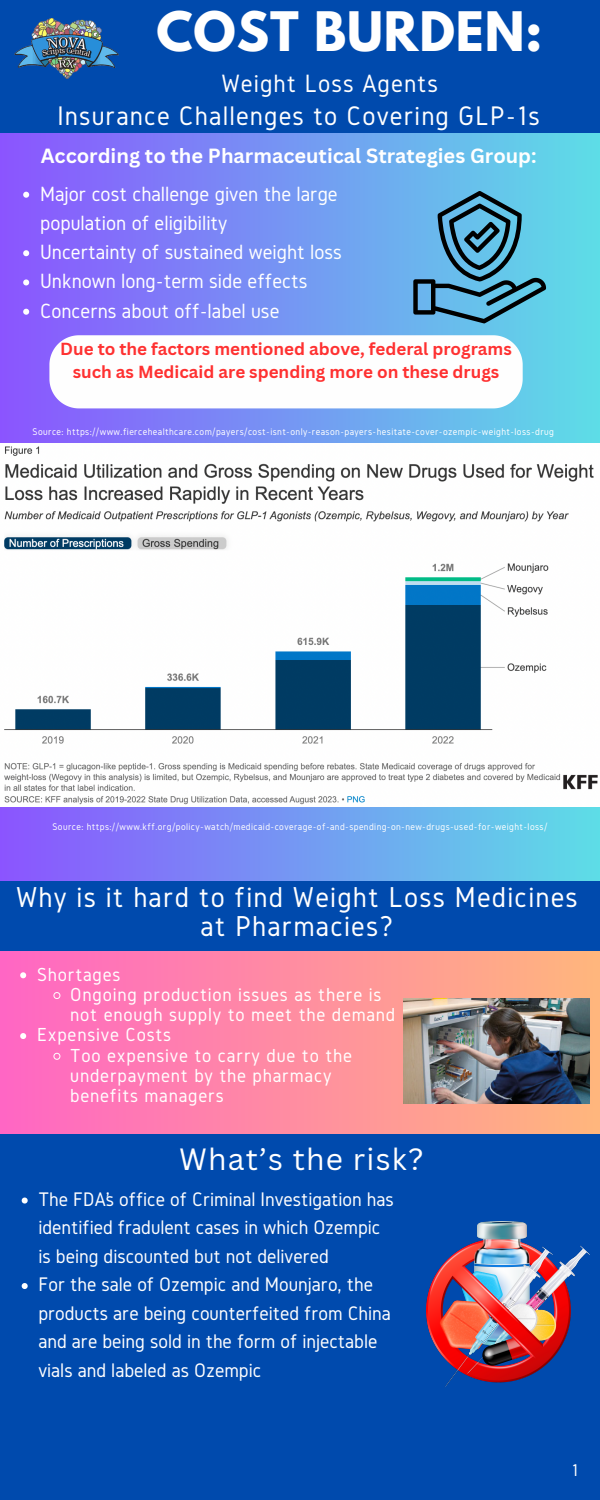
<style>
.page{position:relative;width:600px;height:1500px;background:#004aad}
.page>*{position:absolute;margin:0;border:0;box-sizing:border-box;transform-origin:0 0}
.t1{font:700 48.2px "League Spartan";letter-spacing:.02em;color:#fff}
.t2{font:29.9px/29.2px "Gidole";letter-spacing:.04em;color:#fff;text-align:center}
.t3{font:29.9px "Canva Sans";letter-spacing:.04em;color:#fff}
.t4{font:27.9px "Gidole";letter-spacing:.04em;color:#fff}
.t5{font:26px "Gidole";letter-spacing:.04em;color:#fff}
.t6{font:21.4px/29.2px "Gidole";color:#fff}
.t7{font:20.4px/28.5px "Gidole";color:#fff}
.t8{font:700 20px "Canva Sans";color:#fff}
.t9{font:19.6px/20.2px "Gidole";letter-spacing:.04em;color:#fff}
.t10{font:17.6px "Gidole";color:#fefefe}
.t11{font:700 17px/23.2px "Canva Sans";color:#ff3131;text-align:center}
.t12{font:10px "Gidole";letter-spacing:.04em;color:#fff}
</style>
<div class="page">
<div style="left:0;top:133px;width:600px;height:747px;background:linear-gradient(to right,#8c55ff,#5fdee7)"></div>
<svg style="left:413px;top:191px;width:133px;height:132px;background:#4f96b6"></svg>
<img style="left:0;top:444px;width:600px;height:362px">
<div style="left:0;top:952px;width:600px;height:182px;background:linear-gradient(to right,#ff66c4,#ffb67d)"></div>
<img style="left:403px;top:998px;width:186px;height:106px">
<img style="left:426px;top:1221px;width:163px;height:166px">
<div style="left:49px;top:335px;width:474px;height:73px;background:#fefefe"></div>
<svg style="left:23px;top:192px;width:6px;height:6px"></svg>
<svg style="left:23px;top:250px;width:6px;height:6px"></svg>
<svg style="left:23px;top:279px;width:6px;height:6px"></svg>
<svg style="left:23px;top:309px;width:6px;height:6px"></svg>
<svg style="left:20px;top:972px;width:6px;height:6px"></svg>
<svg style="left:53px;top:992px;width:8px;height:7px"></svg>
<svg style="left:20px;top:1033px;width:6px;height:6px"></svg>
<svg style="left:53px;top:1052px;width:8px;height:8px"></svg>
<svg style="left:22px;top:1198px;width:6px;height:6px"></svg>
<svg style="left:22px;top:1283px;width:6px;height:6px"></svg>
<img style="left:14px;top:18px;width:105px;height:61px">
<h2 class="t1" style="left:156px;top:7px;width:387px">COST BURDEN:</h2>
<h4 class="t5" style="left:221px;top:69px;width:218px">Weight Loss Agents</h4>
<h5 class="t4" style="left:58px;top:100px;width:484px">Insurance Challenges to Covering GLP-1s</h5>
<h5 class="t8" style="left:41px;top:142px;width:498px">According to the Pharmaceutical Strategies Group:</h5>
<h5 class="t6" style="left:40px;top:179px;width:299px">Major cost challenge given the large population of eligibility</h5>
<h5 class="t6" style="left:40px;top:237px;width:303px">Uncertainty of sustained weight loss</h5>
<h5 class="t6" style="left:40px;top:266px;width:269px">Unknown long-term side effects</h5>
<p class="t6" style="left:40px;top:296px;width:241px">Concerns about off-label use</p>
<h5 class="t11" style="left:60px;top:337px;width:453px">Due to the factors mentioned above, federal programs such as Medicaid are spending more on these drugs</h5>
<h5 class="t12" style="left:33px;top:426px;width:523px">Source: https://www.fiercehealthcare.com/payers/cost-isnt-only-reason-payers-hesitate-cover-ozempic-weight-loss-drug</h5>
<p class="t12" style="left:52px;top:821px;width:497px">Source: https://www.kff.org/policy-watch/medicaid-coverage-of-and-spending-on-new-drugs-used-for-weight-loss/</p>
<h2 class="t2" style="left:16px;top:882px;width:563px">Why is it hard to find Weight Loss Medicines at Pharmacies?</h2>
<h6 class="t9" style="left:37px;top:964px;width:85px">Shortages</h6>
<p class="t9" style="left:70px;top:984px;width:327px">Ongoing production issues as there is not enough supply to meet the demand</p>
<p class="t9" style="left:37px;top:1024px;width:136px">Expensive Costs</p>
<p class="t9" style="left:70px;top:1045px;width:283px">Too expensive to carry due to the underpayment by the pharmacy benefits managers</p>
<h5 class="t3" style="left:179px;top:1138px;width:246px">What’s the risk?</h5>
<p class="t7" style="left:38px;top:1184px;width:357px">The FDA’s office of Criminal Investigation has identified fradulent cases in which Ozempic is being discounted but not delivered</p>
<h2 class="t7" style="left:38px;top:1270px;width:354px">For the sale of Ozempic and Mounjaro, the products are being counterfeited from China and are being sold in the form of injectable vials and labeled as Ozempic</h2>
<h5 class="t10" style="left:572px;top:1460px;width:8px">1</h5>
</div>
